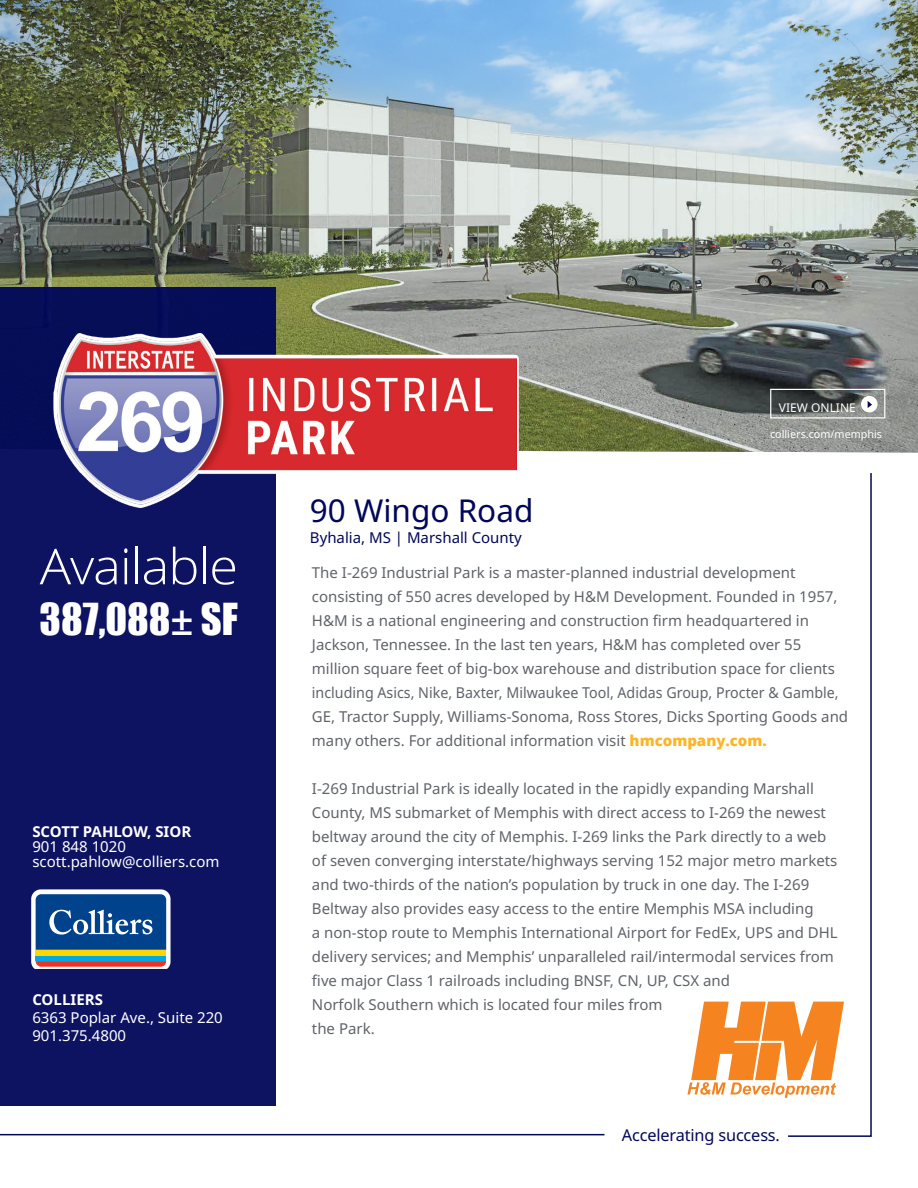
<style>
.page{position:relative;width:918px;height:1188px;background:#fff}
.page>*{position:absolute;margin:0;border:0;box-sizing:border-box;transform-origin:0 0}
.t1{font:300 49.5px "Open Sans";letter-spacing:-.02em;color:#fff;scale:1.06 1}
.t2{font:40.5px "Impact";color:#fff}
.t3{font:31.5px "Noto Sans";color:#000759}
.t4{font:16.35px "Noto Sans";letter-spacing:-.01em;color:#000759}
.t5{font:15px/24px "Noto Sans";color:#5f636a}
.t6{font:15px/15px "Noto Sans";color:#fff}
.t7{font:15px "Noto Sans";color:#000759}
.t8{font:700 15px "Noto Sans";color:#fff}
.t9{font:12px "Noto Sans";color:#fff}
.t10{font:10.8px "Noto Sans";color:#fff}
.s1{font-family:"Open Sans";font-weight:600}
.s2{font-family:"Open Sans";font-weight:800;color:#fcb525}
</style>
<div class="page">
<img style="left:0;top:0;width:918px;height:452px">
<hr style="left:0;top:1134px;width:604px;height:1px;background:#000759">
<div style="left:0;top:287px;width:275px;height:819px;background:#0d1361"></div>
<div style="left:31px;top:890px;width:140px;height:79px;background:#fff"></div>
<svg style="left:33px;top:892px;width:135px;height:75px;background:#4a6f90"></svg>
<div style="left:770px;top:389px;width:115px;height:30px;border:1px solid #fff"></div>
<div style="left:862px;top:397px;width:15px;height:15px;background:#fff;border-radius:50%"></div>
<div style="left:861px;top:396px;width:17px;height:16px;border:1px solid #fff;border-radius:50%"></div>
<svg style="left:868px;top:401px;width:4px;height:7px"></svg>
<svg style="left:787px;top:473px;width:85px;height:664px"></svg>
<svg style="left:687px;top:1002px;width:157px;height:96px"></svg>
<svg style="left:54px;top:333px;width:465px;height:175px"></svg>
<img style="left:57px;top:337px;width:459px;height:169px">
<h1 class="t1" style="left:40px;top:532px;width:189px">Available</h1>
<h2 class="t2" style="left:40px;top:588px;width:200px">387,088<span class="s1">±</span> SF</h2>
<p class="t8" style="left:32px;top:821px;width:160px">SCOTT PAHLOW, SIOR</p>
<p class="t6" style="left:32px;top:839px;width:189px">901 848 1020 scott.pahlow@colliers.com</p>
<p class="t8" style="left:32px;top:989px;width:72px">COLLIERS</p>
<p class="t6" style="left:32px;top:1009px;width:192px;line-height:18px">6363 Poplar Ave., Suite 220<br>901.375.4800</p>
<h3 class="t3" style="left:310px;top:488px;width:225px">90 Wingo Road</h3>
<p class="t7" style="left:310px;top:527px;width:213px">Byhalia, MS | Marshall County</p>
<p class="t9" style="left:779px;top:399px;width:78px">VIEW ONLINE</p>
<p class="t10" style="left:770px;top:427px;width:114px">colliers.com/memphis</p>
<p class="t5" style="left:312px;top:561px;width:538px">The I-269 Industrial Park is a master-planned industrial development consisting of 550 acres developed by H&amp;M Development. Founded in 1957, H&amp;M is a national engineering and construction firm headquartered in Jackson, Tennessee. In the last ten years, H&amp;M has completed over 55 million square feet of big-box warehouse and distribution space for clients including Asics, Nike, Baxter, Milwaukee Tool, Adidas Group, Procter &amp; Gamble, GE, Tractor Supply, Williams-Sonoma, Ross Stores, Dicks Sporting Goods and many others. For additional information visit <span class="s2">hmcompany.com.</span></p>
<p class="t5" style="left:312px;top:777px;width:527px">I-269 Industrial Park is ideally located in the rapidly expanding Marshall County, MS submarket of Memphis with direct access to I-269 the newest beltway around the city of Memphis. I-269 links the Park directly to a web of seven converging interstate/highways serving 152 major metro markets and two-thirds of the nation’s population by truck in one day. The I-269<br>Beltway also provides easy access to the entire Memphis MSA including<br>a non-stop route to Memphis International Airport for FedEx, UPS and DHL delivery services; and Memphis’ unparalleled rail/intermodal services from five major Class 1 railroads including BNSF, CN, UP, CSX and<br>Norfolk Southern which is located four miles from<br>the Park.</p>
<p class="t4" style="left:622px;top:1123px;width:160px">Accelerating success.</p>
</div>
